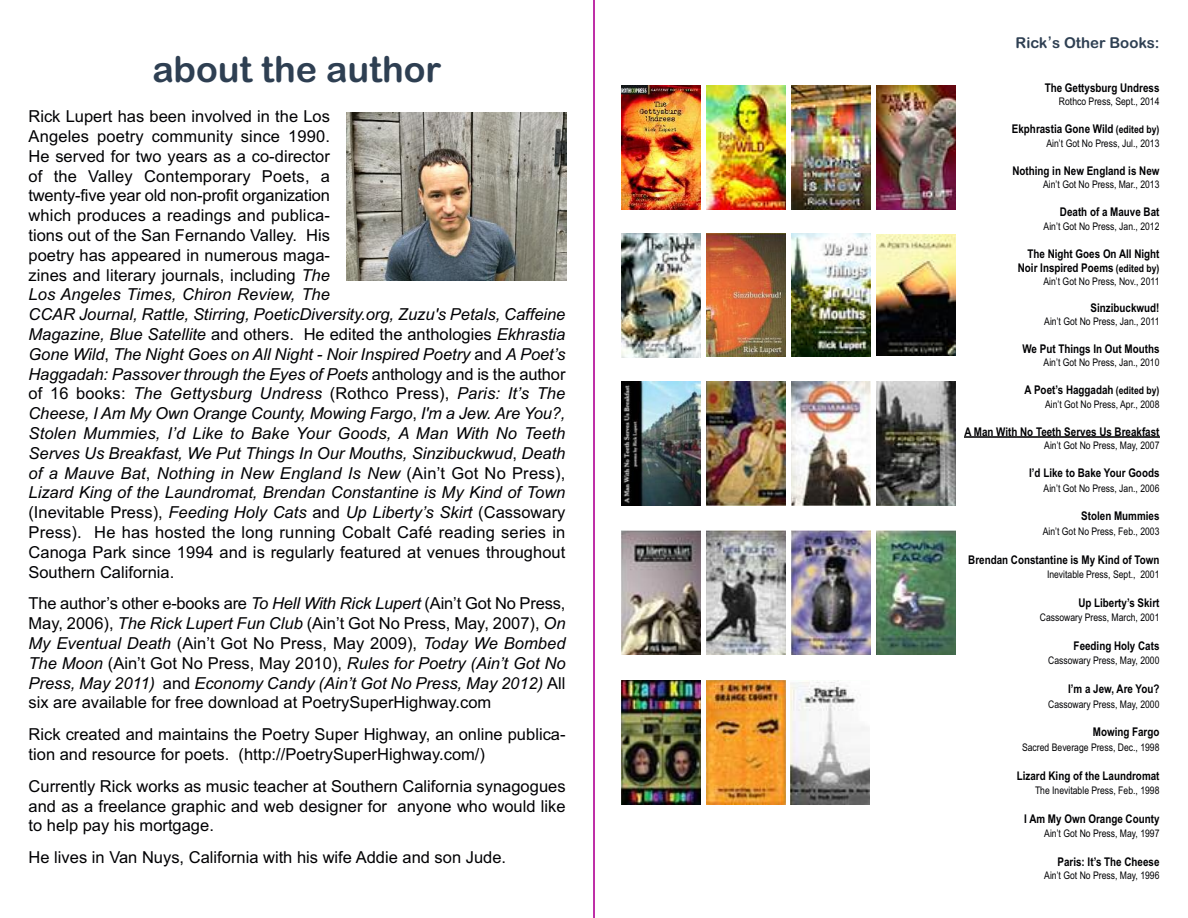
<style>
.page{position:relative;width:1188px;height:918px;background:#fff}
.page>*{position:absolute;margin:0;border:0;box-sizing:border-box;transform-origin:0 0}
.t1{font:36px "Arial Rounded MT Bold";color:#2e3f52}
.t2{font:16.5px/19.8px "Arial";color:#000003}
.t3{font:15px "Arial Rounded MT Bold";color:#2e3f52}
.t4{font:700 12px/14.4px "Arial Narrow";color:#000003;text-align:right}
.t5{font:10.5px "Arial Narrow";color:#000003}
.s1{font-style:italic}
.s2{font-family:"Lucida Grande"}
.s3{font-size:10.5px}
</style>
<div class="page">
<img style="left:876px;top:531px;width:79px;height:124px">
<img style="left:791px;top:680px;width:79px;height:124px">
<img style="left:621px;top:233px;width:79px;height:124px">
<img style="left:791px;top:86px;width:79px;height:123px">
<img style="left:706px;top:86px;width:79px;height:123px">
<img style="left:621px;top:85px;width:79px;height:124px">
<img style="left:876px;top:86px;width:79px;height:123px">
<img style="left:621px;top:531px;width:80px;height:124px">
<img style="left:706px;top:234px;width:79px;height:123px">
<img style="left:621px;top:680px;width:79px;height:124px">
<img style="left:791px;top:381px;width:79px;height:124px">
<img style="left:706px;top:680px;width:79px;height:124px">
<img style="left:876px;top:382px;width:79px;height:123px">
<img style="left:706px;top:381px;width:79px;height:124px">
<img style="left:621px;top:381px;width:79px;height:124px">
<img style="left:791px;top:234px;width:79px;height:123px">
<img style="left:876px;top:234px;width:79px;height:122px">
<hr style="left:964px;top:436px;width:196px;height:1px;background:#39383a">
<img style="left:706px;top:531px;width:79px;height:124px">
<img style="left:791px;top:531px;width:79px;height:124px">
<hr style="left:593px;top:0;width:2px;height:918px;background:#e8008f">
<img style="left:347px;top:112px;width:220px;height:169px">
<h1 class="t1" style="left:153px;top:48px;width:290px">about the author</h1>
<p class="t2" style="left:28px;top:107px;width:539px">Rick Lupert has been involved in the Los<br>Angeles poetry community since 1990.<br>He served for two years as a co-director<br>of the Valley Contemporary Poets, a<br>twenty-five year old non-profit organization<br>which produces a readings and publica-<br>tions out of the San Fernando Valley. His<br>poetry has appeared in numerous maga-<br>zines and literary journals, including <span class="s1">The<br>Los Angeles Times, Chiron Review, The<br>CCAR Journal, Rattle, Stirring, PoeticDiversity.org, Zuzu's Petals, Caffeine Magazine, Blue Satellite</span> and others. He edited the anthologies <span class="s1">Ekhrastia Gone Wild</span>, <span class="s1">The Night Goes on All Night - Noir Inspired Poetry</span> and <span class="s1">A Poet’s Haggadah: Passover through the Eyes of Poets</span> anthology and is the author of 16 books: <span class="s1">The Gettysburg Undress</span> (Rothco Press), <span class="s1">Paris: It’s The Cheese, I Am My Own Orange County, Mowing Fargo</span>, <span class="s1">I'm a Jew. Are You?, Stolen Mummies, I’d Like to Bake Your Goods, A Man With No Teeth Serves Us Breakfast, We Put Things In Our Mouths, Sinzibuckwud</span>, <span class="s1">Death of a Mauve Bat</span>, <span class="s1">Nothing in New England Is New</span> (Ain’t Got No Press), <span class="s1">Lizard King of the Laundromat, Brendan Constantine is My Kind of Town </span>(Inevitable Press), <span class="s1">Feeding Holy Cats</span> and <span class="s1">Up Liberty’s Skirt</span> (Cassowary Press). He has hosted the long running Cobalt Café reading series in Canoga Park since 1994 and is regularly featured at venues throughout Southern California.</p>
<p class="t2" style="left:28px;top:594px;width:539px;text-align:justify">The author’s other e-books are <span class="s1">To Hell With Rick Lupert</span> (Ain’t Got No Press, May, 2006), <span class="s1">The Rick Lupert Fun Club</span> (Ain’t Got No Press, May, 2007), <span class="s1">On My Eventual Death</span> (Ain’t Got No Press, May 2009), <span class="s1">Today We Bombed The Moon</span> (Ain’t Got No Press, May 2010), <span class="s1">Rules for Poetry (Ain’t Got No Press, May 2011)</span> and <span class="s1">Economy Candy (Ain’t Got No Press, May 2012)</span> All six are available for free download at PoetrySuperHighway.com</p>
<p class="t2" style="left:29px;top:725px;width:539px">Rick created and maintains the Poetry Super Highway, an online publica&shy;tion and resource for poets. (http://PoetrySuperHighway.com/)</p>
<p class="t2" style="left:29px;top:776px;width:539px;text-align:justify">Currently Rick works as music teacher at Southern California synagogues and as a freelance graphic and web designer for anyone who would like to help pay his mortgage.</p>
<p class="t2" style="left:29px;top:848px;width:479px">He lives in Van Nuys, California with his wife Addie and son Jude.</p>
<p class="t3" style="left:1016px;top:34px;width:145px">Rick<span class="s2">’</span>s Other Books:</p>
<p class="t4" style="left:1045px;top:80px;width:116px">The Gettysburg Undress</p>
<p class="t5" style="left:1059px;top:94px;width:102px">Rothco Press, Sept., 2014</p>
<p class="t4" style="left:1012px;top:121px;width:149px">Ekphrastia Gone Wild <span class="s3">(edited by)</span></p>
<p class="t5" style="left:1047px;top:135px;width:114px">Ain’t Got No Press, Jul., 2013</p>
<p class="t4" style="left:1012px;top:163px;width:149px">Nothing in New England is New</p>
<p class="t5" style="left:1043px;top:177px;width:118px">Ain’t Got No Press, Mar., 2013</p>
<p class="t4" style="left:1060px;top:204px;width:101px">Death of a Mauve Bat</p>
<p class="t5" style="left:1044px;top:218px;width:117px">Ain’t Got No Press, Jan., 2012</p>
<p class="t4" style="left:1018px;top:246px;width:143px">The Night Goes On All Night<br>Noir Inspired Poems <span class="s3">(edited by)</span></p>
<p class="t5" style="left:1043px;top:274px;width:118px">Ain’t Got No Press, Nov., 2011</p>
<p class="t4" style="left:1091px;top:300px;width:70px">Sinzibuckwud!</p>
<p class="t5" style="left:1044px;top:314px;width:117px">Ain’t Got No Press, Jan., 2011</p>
<p class="t4" style="left:1022px;top:341px;width:139px">We Put Things In Out Mouths</p>
<p class="t5" style="left:1044px;top:355px;width:117px">Ain’t Got No Press, Jan., 2010</p>
<p class="t4" style="left:1025px;top:382px;width:136px">A Poet’s Haggadah <span class="s3">(edited by)</span></p>
<p class="t5" style="left:1045px;top:396px;width:116px">Ain’t Got No Press, Apr., 2008</p>
<p class="t4" style="left:964px;top:424px;width:197px">A Man With No Teeth Serves Us Breakfast</p>
<p class="t5" style="left:1044px;top:438px;width:117px">Ain’t Got No Press, May, 2007</p>
<p class="t4" style="left:1029px;top:465px;width:132px">I’d Like to Bake Your Goods</p>
<p class="t5" style="left:1044px;top:480px;width:117px">Ain’t Got No Press, Jan., 2006</p>
<p class="t4" style="left:1081px;top:508px;width:80px">Stolen Mummies</p>
<p class="t5" style="left:1043px;top:523px;width:118px">Ain’t Got No Press, Feb., 2003</p>
<p class="t4" style="left:968px;top:552px;width:193px">Brendan Constantine is My Kind of Town</p>
<p class="t5" style="left:1047px;top:567px;width:114px">Inevitable Press, Sept., 2001</p>
<p class="t4" style="left:1078px;top:595px;width:83px">Up Liberty’s Skirt</p>
<p class="t5" style="left:1040px;top:610px;width:121px">Cassowary Press, March, 2001</p>
<p class="t4" style="left:1074px;top:638px;width:87px">Feeding Holy Cats</p>
<p class="t5" style="left:1048px;top:653px;width:113px">Cassowary Press, May, 2000</p>
<p class="t4" style="left:1068px;top:681px;width:93px">I’m a Jew, Are You?</p>
<p class="t5" style="left:1048px;top:696px;width:113px">Cassowary Press, May, 2000</p>
<p class="t4" style="left:1093px;top:724px;width:68px">Mowing Fargo</p>
<p class="t5" style="left:1022px;top:739px;width:139px">Sacred Beverage Press, Dec., 1998</p>
<p class="t4" style="left:1017px;top:768px;width:144px">Lizard King of the Laundromat</p>
<p class="t5" style="left:1035px;top:783px;width:126px">The Inevitable Press, Feb., 1998</p>
<p class="t4" style="left:1024px;top:811px;width:137px">I Am My Own Orange County</p>
<p class="t5" style="left:1044px;top:826px;width:117px">Ain’t Got No Press, May, 1997</p>
<p class="t4" style="left:1058px;top:854px;width:103px">Paris: It’s The Cheese</p>
<p class="t5" style="left:1044px;top:868px;width:117px">Ain’t Got No Press, May, 1996</p>
</div>
